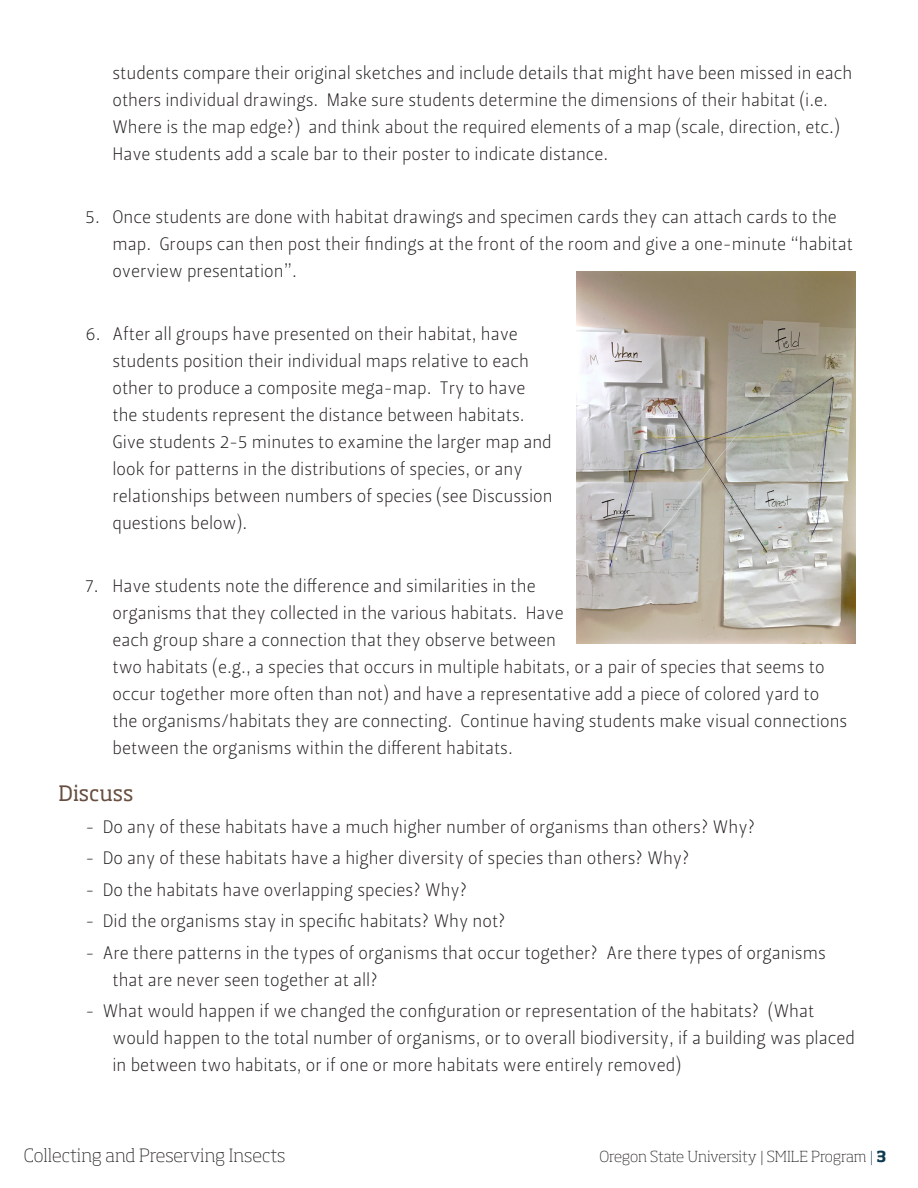
<style>
.page{position:relative;width:918px;height:1188px;background:#fff}
.page>*{position:absolute;margin:0;border:0;box-sizing:border-box;transform-origin:0 0}
.Body_Head_1{font:21px "Soho Std";color:#674e3f}
.Body_Bulleted_List{font:18px/27px "Leitura Sans Grot 1";color:#231f20}
.t1{font:200 18px "Soho Std";color:#231f20}
.t2{font:200 15px "Soho Std";color:#231f20}
.s1{color:#0e3b51}
.s2{font-weight:700;color:#0e3b51}
</style>
<div class="page">
<img style="left:576px;top:271px;width:280px;height:373px">
<p class="Body_Bulleted_List" style="left:112px;top:59px;width:741px">students compare their original sketches and include details that might have been missed in each others individual drawings. Make sure students determine the dimensions of their habitat (i.e.<br>Where is the map edge?) and think about the required elements of a map (scale, direction, etc.)<br>Have students add a scale bar to their poster to indicate distance.</p>
<p class="Body_Bulleted_List" style="left:112px;top:203px;width:742px;text-indent:-27px">5. Once students are done with habitat drawings and specimen cards they can attach cards to the map. Groups can then post their findings at the front of the room and give a one-minute “habitat overview presentation”.</p>
<p class="Body_Bulleted_List" style="left:112px;top:320px;width:442px;text-indent:-27px">6. After all groups have presented on their habitat, have students position their individual maps relative to each other to produce a composite mega-map. Try to have the students represent the distance between habitats.<br>Give students 2-5 minutes to examine the larger map and look for patterns in the distributions of species, or any relationships between numbers of species (see Discussion questions below).</p>
<p class="Body_Bulleted_List" style="left:112px;top:572px;width:736px;text-indent:-27px">7. Have students note the difference and similarities in the<br>organisms that they collected in the various habitats. Have<br>each group share a connection that they observe between<br>two habitats (e.g., a species that occurs in multiple habitats, or a pair of species that seems to occur together more often than not) and have a representative add a piece of colored yard to the organisms/habitats they are connecting. Continue having students make visual connections between the organisms within the different habitats.</p>
<p class="Body_Head_1" style="left:58px;top:780px;width:76px">Discuss</p>
<p class="Body_Bulleted_List" style="left:86px;top:813px;width:671px">- Do any of these habitats have a much higher number of organisms than others? Why?</p>
<p class="Body_Bulleted_List" style="left:86px;top:845px;width:606px">- Do any of these habitats have a higher diversity of species than others? Why?</p>
<p class="Body_Bulleted_List" style="left:86px;top:876px;width:384px">- Do the habitats have overlapping species? Why?</p>
<p class="Body_Bulleted_List" style="left:86px;top:908px;width:422px">- Did the organisms stay in specific habitats? Why not?</p>
<p class="Body_Bulleted_List" style="left:112px;top:939px;width:715px;text-indent:-27px">- Are there patterns in the types of organisms that occur together? Are there types of organisms that are never seen together at all?</p>
<p class="Body_Bulleted_List" style="left:112px;top:998px;width:744px;text-indent:-27px">- What would happen if we changed the configuration or representation of the habitats? (What would happen to the total number of organisms, or to overall biodiversity, if a building was placed in between two habitats, or if one or more habitats were entirely removed)</p>
<p class="t1" style="left:24px;top:1144px;width:263px">Collecting and Preserving Insects</p>
<p class="t2" style="left:599px;top:1147px;width:289px">Oregon State University | SMILE Program <span class="s1">|</span> <span class="s2">3</span></p>
</div>
